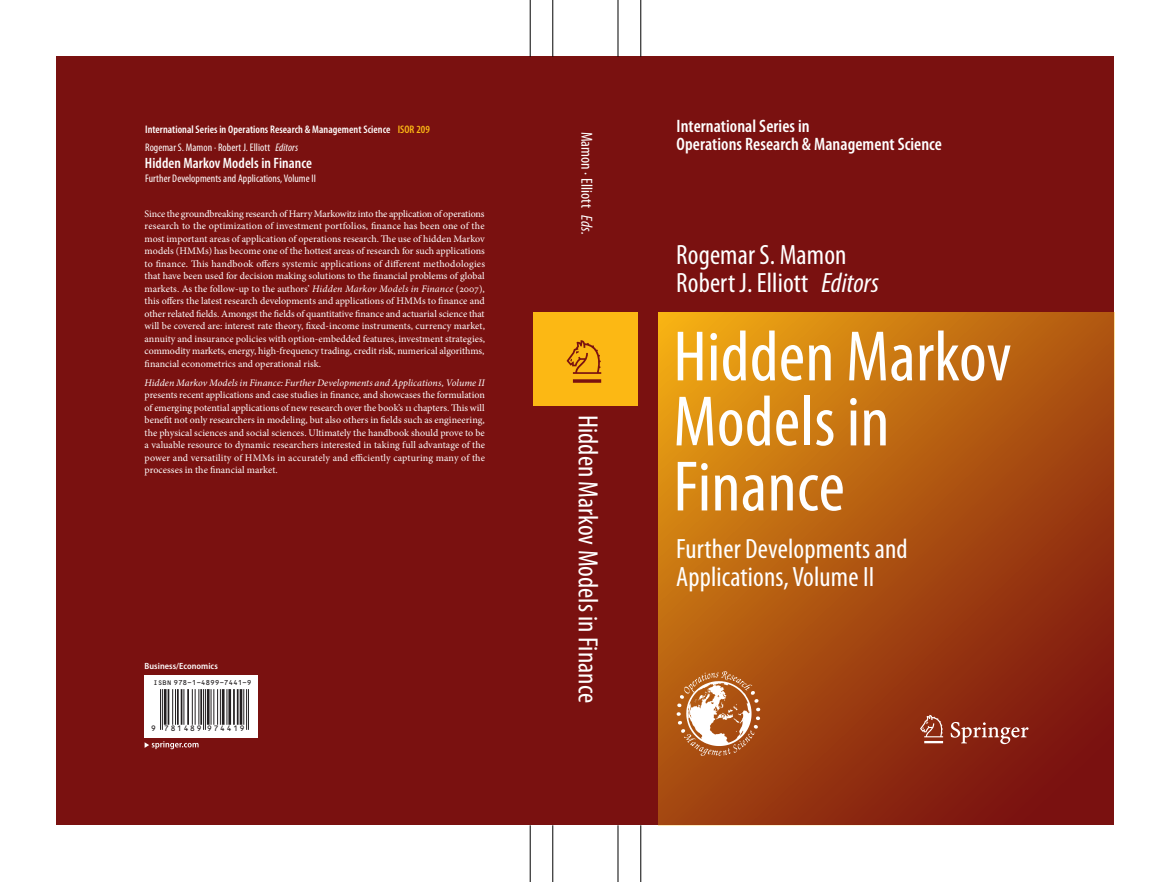
<style>
.page{position:relative;width:1171px;height:882px;background:#fff}
.page>*{position:absolute;margin:0;border:0;box-sizing:border-box;transform-origin:0 0}
.t1{font:condensed 72px/65px "Myriad Pro";letter-spacing:.005em;color:#fff}
.t2{font:60px "Springnew";color:#7a1110}
.t3{font:condensed 28px/28px "Myriad Pro";letter-spacing:.005em;color:#fff}
.t4{font:600 condensed 18px/18px "Myriad Pro";letter-spacing:.005em;color:#fff}
.t5{font:condensed 16px "Myriad Pro";letter-spacing:.005em;color:#fff}
.t6{font:600 condensed 15px "Myriad Pro";letter-spacing:.005em;color:#fff}
.t7{font:condensed 11px "Myriad Pro";letter-spacing:.005em;color:#fff}
.t8{font:600 condensed 11px "Myriad Pro";letter-spacing:.005em;color:#fff}
.t9{font:10px/12.5px "Minion Pro";letter-spacing:.005em;color:#fff;text-align:justify}
.t10{font:italic 10px "Minion Pro";color:#fff}
.t11{font:600 semi-condensed 9px "Myriad Pro";letter-spacing:.005em;color:#fff}
.t12{font:7.5px "OCRB Std";letter-spacing:.155em;color:#231f20}
.t13{font:6.8px "OCRB Std";letter-spacing:-.045em;color:#231f20}
.s1{color:#fcb814}
.s2{font-style:italic}
</style>
<div class="page">
<div style="left:57px;top:57px;width:1057px;height:768px;background:#7a1110"></div>
<div style="left:533px;top:312px;width:105px;height:93px;background:#fcb814"></div>
<svg style="left:658px;top:312px;width:456px;height:513px;background:#ac5211"></svg>
<svg style="left:145px;top:741px;width:54px;height:8px"></svg>
<svg style="left:145px;top:675px;width:113px;height:62px;background:#f3f2f2"></svg>
<hr style="left:552px;top:0;width:1px;height:57px;background:#000">
<hr style="left:552px;top:825px;width:1px;height:57px;background:#000">
<hr style="left:618px;top:0;width:1px;height:57px;background:#000">
<hr style="left:618px;top:825px;width:1px;height:57px;background:#000">
<hr style="left:530px;top:0;width:1px;height:57px;background:#000">
<hr style="left:530px;top:825px;width:1px;height:57px;background:#000">
<hr style="left:640px;top:0;width:1px;height:57px;background:#000">
<hr style="left:640px;top:825px;width:1px;height:57px;background:#000">
<hr style="left:160px;top:689px;width:1px;height:41px;background:#231f20">
<hr style="left:162px;top:689px;width:1px;height:41px;background:#231f20">
<hr style="left:164px;top:689px;width:2px;height:35px;background:#231f20">
<hr style="left:168px;top:689px;width:1px;height:35px;background:#231f20">
<hr style="left:172px;top:689px;width:1px;height:35px;background:#231f20">
<hr style="left:175px;top:689px;width:1px;height:35px;background:#231f20">
<hr style="left:177px;top:689px;width:2px;height:35px;background:#231f20">
<hr style="left:181px;top:689px;width:1px;height:35px;background:#231f20">
<hr style="left:183px;top:689px;width:1px;height:35px;background:#231f20">
<hr style="left:187px;top:689px;width:2px;height:35px;background:#231f20">
<hr style="left:192px;top:689px;width:1px;height:35px;background:#231f20">
<hr style="left:195px;top:689px;width:1px;height:35px;background:#231f20">
<hr style="left:198px;top:689px;width:1px;height:35px;background:#231f20">
<hr style="left:200px;top:689px;width:2px;height:35px;background:#231f20">
<hr style="left:203px;top:689px;width:1px;height:41px;background:#231f20">
<hr style="left:205px;top:689px;width:1px;height:41px;background:#231f20">
<hr style="left:207px;top:689px;width:3px;height:35px;background:#231f20">
<hr style="left:211px;top:689px;width:1px;height:35px;background:#231f20">
<hr style="left:213px;top:689px;width:1px;height:35px;background:#231f20">
<hr style="left:217px;top:689px;width:1px;height:35px;background:#231f20">
<hr style="left:220px;top:689px;width:1px;height:35px;background:#231f20">
<hr style="left:222px;top:689px;width:2px;height:35px;background:#231f20">
<hr style="left:226px;top:689px;width:1px;height:35px;background:#231f20">
<hr style="left:228px;top:689px;width:3px;height:35px;background:#231f20">
<hr style="left:233px;top:689px;width:2px;height:35px;background:#231f20">
<hr style="left:237px;top:689px;width:2px;height:35px;background:#231f20">
<hr style="left:240px;top:689px;width:2px;height:35px;background:#231f20">
<hr style="left:243px;top:689px;width:1px;height:35px;background:#231f20">
<hr style="left:246px;top:689px;width:1px;height:41px;background:#231f20">
<hr style="left:248px;top:689px;width:1px;height:41px;background:#231f20">
<svg style="left:920px;top:714px;width:108px;height:30px"></svg>
<img style="left:673px;top:670px;width:88px;height:87px">
<p class="t8" style="left:145px;top:123px;width:286px">International Series in Operations Research &amp; Management Science <span class="s1">ISOR 209</span></p>
<h3 class="t4" style="left:676px;top:118px;width:267px">International Series in<br>Operations Research &amp; Management Science</h3>
<h3 class="t5" style="left:596px;top:131px;width:104px;rotate:90deg">Mamon · Elliott <span class="s2">Eds.</span></h3>
<p class="t7" style="left:145px;top:141px;width:154px">Rogemar S. Mamon · Robert J. Elliott <span class="s2">Editors</span></p>
<h3 class="t6" style="left:145px;top:155px;width:169px">Hidden Markov Models in Finance</h3>
<p class="t7" style="left:145px;top:172px;width:172px">Further Developments and Applications, Volume II</p>
<p class="t9" style="left:145px;top:207px;width:342px">Since the groundbreaking research of Harry Markowitz into the application of operations research to the optimization of investment portfolios, finance has been one of the most important areas of application of operations research. The use of hidden Markov models (HMMs) has become one of the hottest areas of research for such applications to finance. This handbook offers systemic applications of different methodologies that have been used for decision making solutions to the financial problems of global markets. As the follow-up to the authors’ <span class="s2">Hidden Markov Models in Finance</span> (2007), this offers the latest research developments and applications of HMMs to finance and other related fields. Amongst the fields of quantitative finance and actuarial science that will be covered are: interest rate theory, fixed-income instruments, currency market, annuity and insurance policies with option-embedded features, investment strategies, commodity markets, energy, high-frequency trading, credit risk, numerical algorithms, financial econometrics and operational risk.</p>
<p class="t10" style="left:145px;top:375px;width:342px">Hidden Markov Models in Finance: Further Developments and Applications, Volume II</p>
<p class="t9" style="left:145px;top:388px;width:342px">presents recent applications and case studies in finance, and showcases the formulation of emerging potential applications of new research over the book’s 11 chapters. This will benefit not only researchers in modeling, but also others in fields such as engineering, the physical sciences and social sciences. Ultimately the handbook should prove to be a valuable resource to dynamic researchers interested in taking full advantage of the power and versatility of HMMs in accurately and efficiently capturing many of the processes in the financial market.</p>
<h3 class="t3" style="left:676px;top:240px;width:204px">Rogemar S. Mamon<br>Robert J. Elliott <span class="s2">Editors</span></h3>
<h1 class="t1" style="left:673px;top:323px;width:340px">Hidden Markov<br>Models in<br>Finance</h1>
<h3 class="t3" style="left:676px;top:534px;width:233px">Further Developments and<br>Applications, Volume II</h3>
<h2 class="t2" style="left:573px;top:340px;width:30px">1</h2>
<h3 class="t3" style="left:602px;top:415px;width:289px;rotate:90deg">Hidden Markov Models in Finance</h3>
<p class="t11" style="left:145px;top:661px;width:75px">Business/Economics</p>
<p class="t13" style="left:153px;top:678px;width:100px">ISBN 978-1-4899-7441-9</p>
<p class="t12" style="left:151px;top:724px;width:96px">9 781489 974419</p>
</div>
